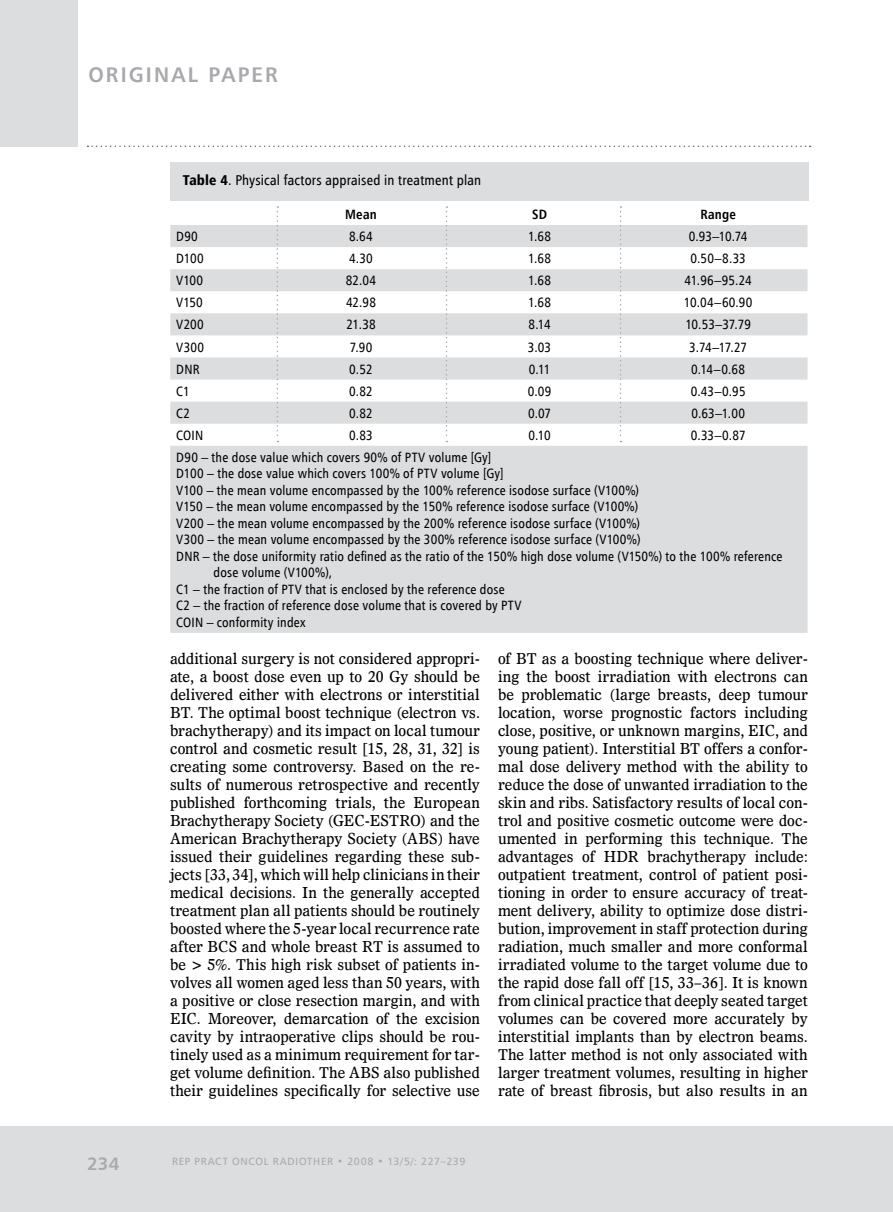
<style>
.page{position:relative;width:893px;height:1212px;background:#fff}
.page>*{position:absolute;margin:0;border:0;box-sizing:border-box;transform-origin:0 0}
.t1{font:700 21.15px "Humnst 777 EU";letter-spacing:.1em;color:#a7a9ac}
.t2{font:700 18px "Humnst 777 EU";color:#a7a9ac}
.t3{font:15px/18px "Dutch 811 EU";color:#000;text-align:justify;scale:.93 1}
.t4{font:14.25px "Humnst 777 Cn EU";letter-spacing:.015em;color:#000}
.t5{font:13.5px "Humnst 777 Cn EU";letter-spacing:.015em;color:#000}
.t6{font:700 13.5px "Humnst 777 Cn EU";letter-spacing:.015em;color:#000}
.t7{font:10.5px "Humnst 777 EU";letter-spacing:.07em;color:#a7a9ac}
.s1{font-family:"Humnst 777 Blk Cn EU"}
</style>
<div class="page">
<div style="left:0;top:1126px;width:893px;height:86px;background:#dcddde"></div>
<svg style="left:87px;top:146px;width:724px;height:1px"></svg>
<div style="left:0;top:0;width:77px;height:146px;background:#dcddde"></div>
<svg style="left:170px;top:225px;width:637px;height:408px;fill:#dcddde"></svg>
<div style="left:170px;top:162px;width:638px;height:38px;background:#dcddde"></div>
<svg style="left:620px;top:206px;width:1px;height:236px"></svg>
<svg style="left:446px;top:206px;width:1px;height:236px"></svg>
<svg style="left:277px;top:206px;width:1px;height:236px"></svg>
<h1 class="t1" style="left:88px;top:61px;width:191px">ORIGINAL PAPER</h1>
<p class="t4" style="left:183px;top:172px;width:300px"><span class="s1">Table 4</span>. Physical factors appraised in treatment plan</p>
<p class="t6" style="left:345px;top:206px;width:33px">Mean</p>
<p class="t6" style="left:532px;top:206px;width:16px">SD</p>
<p class="t6" style="left:700px;top:206px;width:37px">Range</p>
<p class="t5" style="left:176px;top:228px;width:23px">D90</p>
<p class="t5" style="left:349px;top:228px;width:25px">8.64</p>
<p class="t5" style="left:528px;top:228px;width:25px">1.68</p>
<p class="t5" style="left:689px;top:228px;width:60px">0.93–10.74</p>
<p class="t5" style="left:176px;top:250px;width:29px">D100</p>
<p class="t5" style="left:349px;top:250px;width:25px">4.30</p>
<p class="t5" style="left:528px;top:250px;width:25px">1.68</p>
<p class="t5" style="left:690px;top:250px;width:57px">0.50–8.33</p>
<p class="t5" style="left:176px;top:272px;width:28px">V100</p>
<p class="t5" style="left:346px;top:272px;width:32px">82.04</p>
<p class="t5" style="left:528px;top:272px;width:25px">1.68</p>
<p class="t5" style="left:685px;top:272px;width:69px">41.96–95.24</p>
<p class="t5" style="left:176px;top:294px;width:28px">V150</p>
<p class="t5" style="left:346px;top:294px;width:32px">42.98</p>
<p class="t5" style="left:528px;top:294px;width:25px">1.68</p>
<p class="t5" style="left:684px;top:294px;width:70px">10.04–60.90</p>
<p class="t5" style="left:176px;top:316px;width:29px">V200</p>
<p class="t5" style="left:346px;top:316px;width:31px">21.38</p>
<p class="t5" style="left:528px;top:316px;width:24px">8.14</p>
<p class="t5" style="left:685px;top:316px;width:67px">10.53–37.79</p>
<p class="t5" style="left:176px;top:338px;width:29px">V300</p>
<p class="t5" style="left:350px;top:338px;width:24px">7.90</p>
<p class="t5" style="left:528px;top:338px;width:25px">3.03</p>
<p class="t5" style="left:689px;top:338px;width:59px">3.74–17.27</p>
<p class="t5" style="left:176px;top:360px;width:25px">DNR</p>
<p class="t5" style="left:349px;top:360px;width:25px">0.52</p>
<p class="t5" style="left:529px;top:360px;width:23px">0.11</p>
<p class="t5" style="left:691px;top:360px;width:55px">0.14–0.68</p>
<p class="t5" style="left:176px;top:383px;width:15px">C1</p>
<p class="t5" style="left:349px;top:383px;width:25px">0.82</p>
<p class="t5" style="left:528px;top:383px;width:25px">0.09</p>
<p class="t5" style="left:691px;top:383px;width:56px">0.43–0.95</p>
<p class="t5" style="left:176px;top:405px;width:15px">C2</p>
<p class="t5" style="left:349px;top:405px;width:25px">0.82</p>
<p class="t5" style="left:528px;top:405px;width:25px">0.07</p>
<p class="t5" style="left:691px;top:405px;width:55px">0.63–1.00</p>
<p class="t5" style="left:176px;top:427px;width:28px">COIN</p>
<p class="t5" style="left:349px;top:427px;width:25px">0.83</p>
<p class="t5" style="left:529px;top:427px;width:24px">0.10</p>
<p class="t5" style="left:691px;top:427px;width:56px">0.33–0.87</p>
<p class="t5" style="left:176px;top:449px;width:317px">D90 – the dose value which covers 90% of PTV volume [Gy]</p>
<p class="t5" style="left:176px;top:465px;width:329px">D100 – the dose value which covers 100% of PTV volume [Gy]</p>
<p class="t5" style="left:176px;top:482px;width:464px">V100 – the mean volume encompassed by the 100% reference isodose surface (V100%)</p>
<p class="t5" style="left:176px;top:498px;width:463px">V150 – the mean volume encompassed by the 150% reference isodose surface (V100%)</p>
<p class="t5" style="left:176px;top:515px;width:465px">V200 – the mean volume encompassed by the 200% reference isodose surface (V100%)</p>
<p class="t5" style="left:176px;top:531px;width:466px">V300 – the mean volume encompassed by the 300% reference isodose surface (V100%)</p>
<p class="t5" style="left:176px;top:548px;width:608px">DNR – the dose uniformity ratio defined as the ratio of the 150% high dose volume (V150%) to the 100% reference</p>
<p class="t5" style="left:214px;top:564px;width:120px">dose volume (V100%),</p>
<p class="t5" style="left:176px;top:581px;width:330px">C1 – the fraction of PTV that is enclosed by the reference dose</p>
<p class="t5" style="left:176px;top:597px;width:347px">C2 – the fraction of reference dose volume that is covered by PTV</p>
<p class="t5" style="left:176px;top:614px;width:131px">COIN – conformity index</p>
<p class="t3" style="left:170px;top:650px;width:335px">additional surgery is not considered appropri&shy;ate, a boost dose even up to 20 Gy should be delivered either with electrons or interstitial BT. The optimal boost technique (electron vs. brachytherapy) and its impact on local tumour control and cosmetic result [15, 28, 31, 32] is creating some controversy. Based on the re&shy;sults of numerous retrospective and recently published forthcoming trials, the European Brachytherapy Society (GEC-ESTRO) and the American Brachytherapy Society (ABS) have issued their guidelines regarding these sub&shy;jects [33, 34], which will help clinicians in their medical decisions. In the generally accepted treatment plan all patients should be routinely boosted where the 5-year local recurrence rate after BCS and whole breast RT is assumed to be &gt; 5%. This high risk subset of patients in&shy;volves all women aged less than 50 years, with a positive or close resection margin, and with EIC. Moreover, demarcation of the excision cavity by intraoperative clips should be rou&shy;tinely used as a minimum requirement for tar&shy;get volume definition. The ABS also published their guidelines specifically for selective use</p>
<p class="t3" style="left:498px;top:650px;width:335px">of BT as a boosting technique where deliver&shy;ing the boost irradiation with electrons can be problematic (large breasts, deep tumour location, worse prognostic factors including close, positive, or unknown margins, EIC, and young patient). Interstitial BT offers a confor&shy;mal dose delivery method with the ability to reduce the dose of unwanted irradiation to the skin and ribs. Satisfactory results of local con&shy;trol and positive cosmetic outcome were doc&shy;umented in performing this technique. The advantages of HDR brachytherapy include: outpatient treatment, control of patient posi&shy;tioning in order to ensure accuracy of treat&shy;ment delivery, ability to optimize dose distri&shy;bution, improvement in staff protection during radiation, much smaller and more conformal irradiated volume to the target volume due to the rapid dose fall off [15, 33–36]. It is known from clinical practice that deeply seated target volumes can be covered more accurately by interstitial implants than by electron beams.<br>The latter method is not only associated with larger treatment volumes, resulting in higher rate of breast fibrosis, but also results in an</p>
<p class="t2" style="left:87px;top:1152px;width:34px">234</p>
<p class="t7" style="left:172px;top:1154px;width:295px">REP PRACT ONCOL RADIOTHER • 2008 • 13/5/: 227–239</p>
</div>
